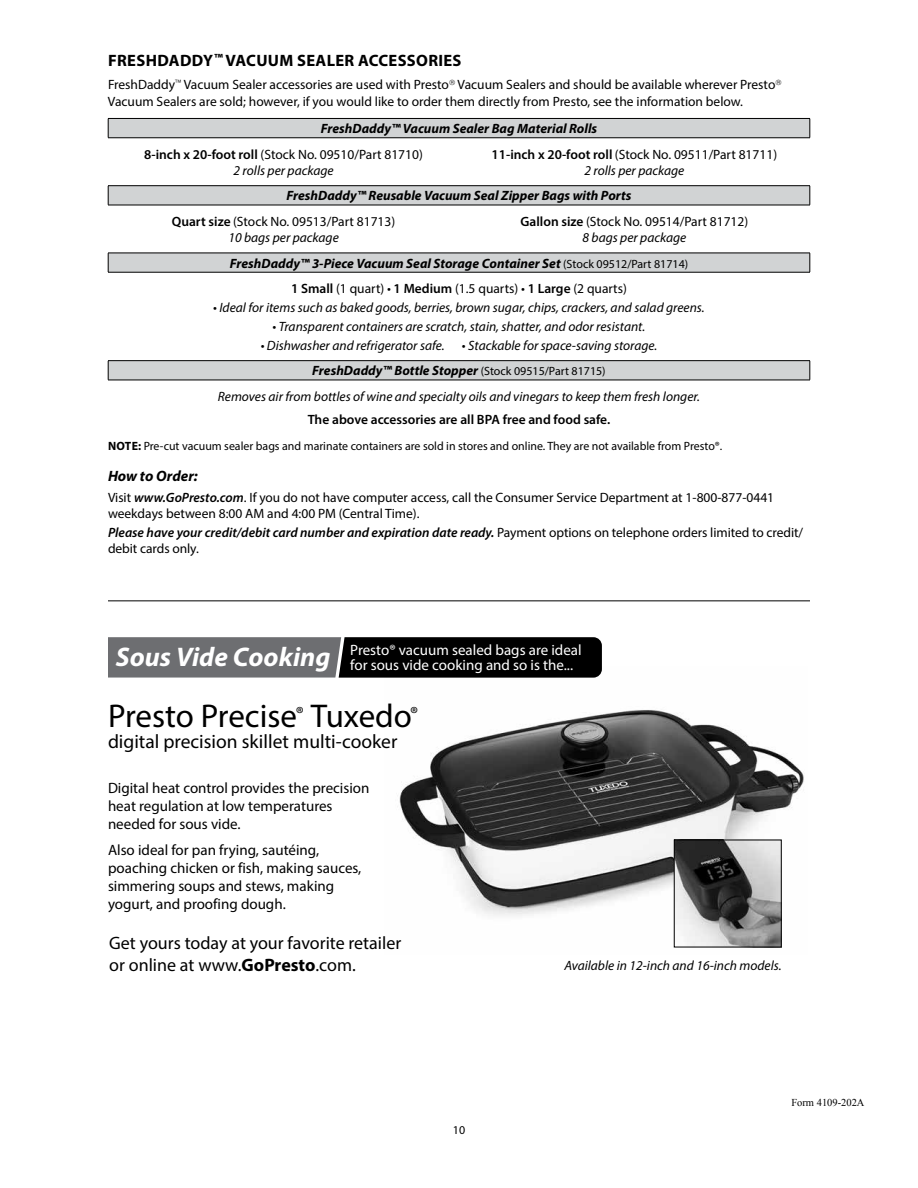
<style>
.page{position:relative;width:918px;height:1188px;background:#fff}
.page>*{position:absolute;margin:0;border:0;box-sizing:border-box;transform-origin:0 0}
.t1{font:33px "Myriad Pro";color:#000}
.t2{font:19.5px "Myriad Pro";color:#000}
.t3{font:18px/21.6px "Myriad Pro";color:#000}
.t4{font:700 16.5px "Myriad Pro";letter-spacing:.02em;color:#000}
.t5{font:15px/18px "Myriad Pro";color:#000}
.t6{font:15px/15px "Myriad Pro";color:#fff}
.t7{font:italic 700 15px "Myriad Pro";color:#000}
.t8{font:13.5px/16.2px "Myriad Pro";color:#000}
.t9{font:italic 13.5px "Myriad Pro";color:#000}
.t10{font:italic 700 13.5px/25.5px "Myriad Pro";color:#000}
.t11{font:600 13.5px "Myriad Pro";color:#000}
.t12{font:12px "Myriad Pro";color:#000}
.t13{font:10.5px "Times New Roman";color:#000}
.s1{font-weight:600;font-style:normal}
.s2{font-weight:400;font-style:normal}
.s3{font-weight:600}
.s4{font-style:italic}
.s5{font-weight:400;font-style:normal;font-size:12px}
.s6{font-weight:400}
.s7{font-weight:700}
.s8{font-weight:600;font-style:italic}
.s9{font-weight:700;font-style:italic;font-size:27px}
</style>
<div class="page">
<img style="left:399px;top:710px;width:405px;height:238px">
<img style="left:676px;top:842px;width:104px;height:103px">
<div style="left:674px;top:840px;width:108px;height:107px;border:1px solid #000"></div>
<svg style="left:108px;top:637px;width:494px;height:41px;background:#373839"></svg>
<hr style="left:108px;top:600px;width:702px;height:1px;background:#000">
<svg style="left:108px;top:119px;width:702px;height:261px"></svg>
<hr style="left:108px;top:118px;width:351px;height:1px;background:#000">
<hr style="left:459px;top:118px;width:351px;height:1px;background:#000">
<svg style="left:108px;top:119px;width:1px;height:19px"></svg>
<hr style="left:108px;top:253px;width:351px;height:1px;background:#000">
<svg style="left:108px;top:253px;width:1px;height:19px"></svg>
<hr style="left:459px;top:253px;width:351px;height:1px;background:#000">
<hr style="left:108px;top:272px;width:351px;height:1px;background:#000">
<hr style="left:459px;top:272px;width:351px;height:1px;background:#000">
<hr style="left:108px;top:360px;width:351px;height:1px;background:#000">
<hr style="left:459px;top:360px;width:351px;height:1px;background:#000">
<hr style="left:108px;top:380px;width:351px;height:1px;background:#000">
<hr style="left:459px;top:380px;width:351px;height:1px;background:#000">
<svg style="left:810px;top:119px;width:1px;height:19px"></svg>
<svg style="left:108px;top:361px;width:1px;height:19px"></svg>
<svg style="left:810px;top:361px;width:1px;height:19px"></svg>
<svg style="left:810px;top:253px;width:1px;height:19px"></svg>
<hr style="left:108px;top:138px;width:351px;height:1px;background:#000">
<hr style="left:459px;top:138px;width:351px;height:1px;background:#000">
<hr style="left:108px;top:185px;width:351px;height:1px;background:#000">
<svg style="left:108px;top:186px;width:1px;height:19px"></svg>
<hr style="left:459px;top:185px;width:351px;height:1px;background:#000">
<svg style="left:810px;top:186px;width:1px;height:19px"></svg>
<hr style="left:108px;top:205px;width:351px;height:1px;background:#000">
<hr style="left:459px;top:205px;width:351px;height:1px;background:#000">
<p class="t4" style="left:108px;top:50px;width:355px">FRESHDADDY<sup>™</sup> VACUUM SEALER ACCESSORIES</p>
<p class="t8" style="left:108px;top:76px;width:669px">FreshDaddy Vacuum Sealer accessories are used with Presto Vacuum Sealers and should be available wherever Presto<br>Vacuum Sealers are sold; however, if you would like to order them directly from Presto, see the information below.</p>
<p class="t10" style="left:144px;top:115px;width:454px;text-indent:176px">FreshDaddy™ Vacuum Sealer Bag Material Rolls<br><span class="s1">8-inch x 20-foot roll</span> <span class="s2">(Stock No. 09510/Part 81710)</span></p>
<p class="t9" style="left:234px;top:162px;width:102px">2 rolls per package</p>
<p class="t8" style="left:492px;top:146px;width:287px;text-align:center"><span class="s3">11-inch x 20-foot roll</span> (Stock No. 09511/Part 81711)<br><span class="s4">2 rolls per package</span></p>
<p class="t10" style="left:172px;top:183px;width:461px;text-indent:115px">FreshDaddy™ Reusable Vacuum Seal Zipper Bags with Ports<br><span class="s1">Quart size</span> <span class="s2">(Stock No. 09513/Part 81713)</span></p>
<p class="t9" style="left:228px;top:229px;width:112px">10 bags per package</p>
<p class="t8" style="left:521px;top:213px;width:229px;text-align:center"><span class="s3">Gallon size</span> (Stock No. 09514/Part 81712)<br><span class="s4">8 bags per package</span></p>
<p class="t10" style="left:230px;top:250px;width:460px;text-align:center">FreshDaddy™ 3-Piece Vacuum Seal Storage Container Set <span class="s5">(Stock 09512/Part 81714)<br></span><span class="s1">1 Small</span> <span class="s2">(1 quart)</span> <span class="s6">•</span> <span class="s1">1 Medium</span> <span class="s2">(1.5 quarts)</span> <span class="s6">•</span> <span class="s1">1 Large</span> <span class="s2">(2 quarts)</span></p>
<p class="t9" style="left:213px;top:299px;width:493px">• Ideal for items such as baked goods, berries, brown sugar, chips, crackers, and salad greens.</p>
<p class="t9" style="left:273px;top:318px;width:374px">• Transparent containers are scratch, stain, shatter, and odor resistant.</p>
<p class="t9" style="left:261px;top:337px;width:186px">• Dishwasher and refrigerator safe.</p>
<p class="t9" style="left:462px;top:337px;width:197px">• Stackable for space-saving storage.</p>
<p class="t10" style="left:312px;top:358px;width:295px">FreshDaddy™ Bottle Stopper <span class="s5">(Stock 09515/Part 81715)</span></p>
<p class="t9" style="left:218px;top:388px;width:484px">Removes air from bottles of wine and specialty oils and vinegars to keep them fresh longer.</p>
<p class="t11" style="left:308px;top:411px;width:303px">The above accessories are all BPA free and food safe.</p>
<p class="t12" style="left:108px;top:438px;width:616px"><span class="s7">NOTE:</span> Pre-cut vacuum sealer bags and marinate containers are sold in stores and online. They are not available from Presto®.</p>
<p class="t7" style="left:108px;top:466px;width:91px">How to Order:</p>
<p class="t8" style="left:108px;top:489px;width:668px">Visit <span class="s8">www.GoPresto.com</span>. If you do not have computer access, call the Consumer Service Department at 1-800-877-0441 weekdays between 8:00 AM and 4:00 PM (Central Time).</p>
<p class="t8" style="left:108px;top:524px;width:697px"><span class="s8">Please have your credit/debit card number and expiration date ready.</span> Payment options on telephone orders limited to credit/ debit cards only.</p>
<p class="t6" style="left:350px;top:642px;width:233px;text-indent:-235px"><span class="s9">Sous Vide Cooking</span> Presto® vacuum sealed bags are ideal for sous vide cooking and so is the...</p>
<h1 class="t1" style="left:108px;top:696px;width:312px">Presto Precise<sup>®</sup> Tuxedo<sup>®</sup></h1>
<h2 class="t2" style="left:108px;top:730px;width:291px">digital precision skillet multi-cooker</h2>
<p class="t5" style="left:108px;top:779px;width:263px">Digital heat control provides the precision heat regulation at low temperatures needed for sous vide.</p>
<p class="t5" style="left:108px;top:841px;width:255px">Also ideal for pan frying, sautéing, poaching chicken or fish, making sauces, simmering soups and stews, making yogurt, and proofing dough.</p>
<h3 class="t3" style="left:109px;top:932px;width:294px">Get yours today at your favorite retailer or online at www.<span class="s7">GoPresto</span>.com.</h3>
<p class="t12" style="left:453px;top:1123px;width:14px">10</p>
<p class="t9" style="left:564px;top:957px;width:219px">Available in 12-inch and 16-inch models.</p>
<p class="t13" style="left:791px;top:1095px;width:75px">Form 4109-202A</p>
</div>
